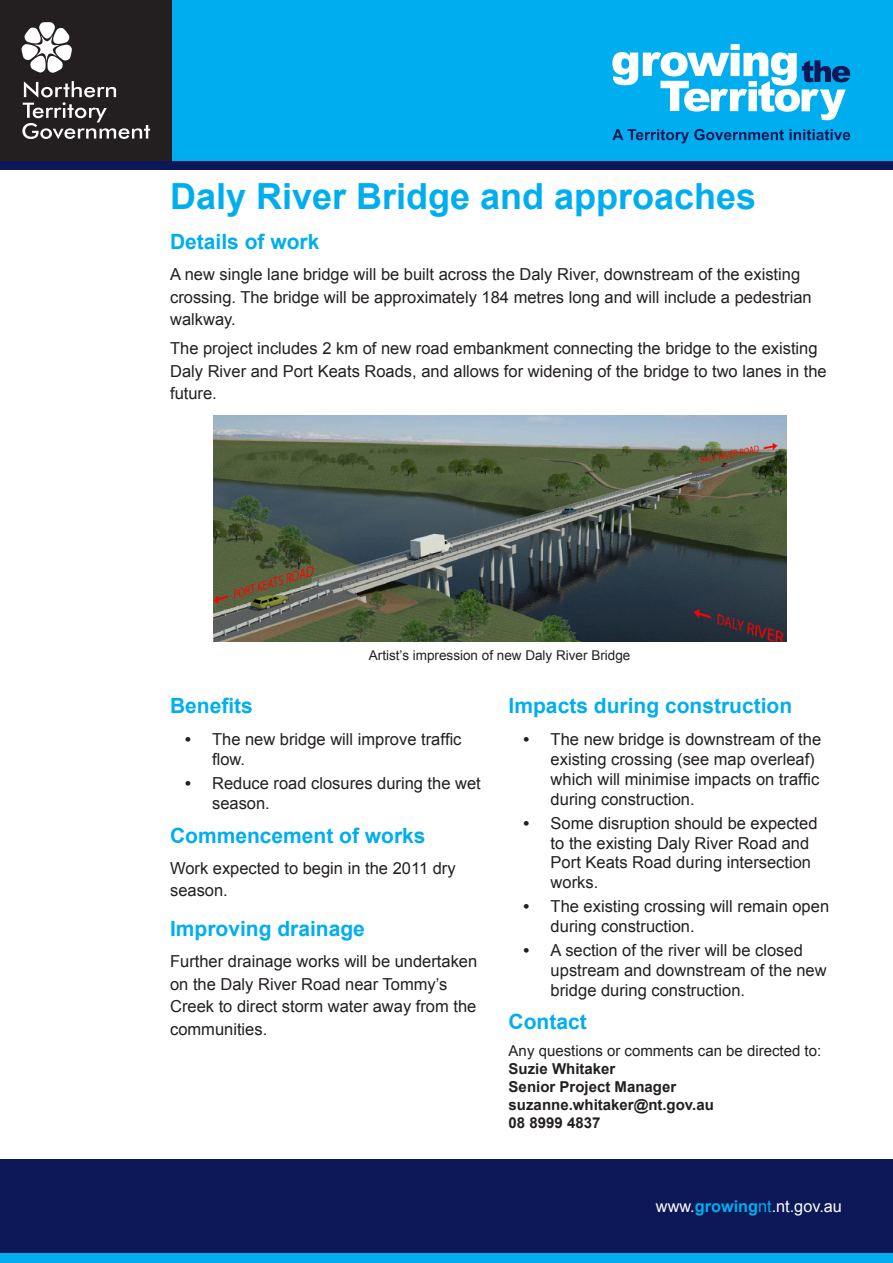
<style>
.page{position:relative;width:893px;height:1263px;background:#fff}
.page>*{position:absolute;margin:0;border:0;box-sizing:border-box;transform-origin:0 0}
.Bold_Body_Copy{font:700 36px "Arial";color:#00aeef}
.Heading_B{font:700 21px "Arial";color:#00aeef}
.Body_Copy{font:16.5px/22.5px "Arial";color:#231f20}
.Bold_Body_Copy-2{font:16.5px/19.8px "Arial";color:#231f20}
.t1{font:16.35px "Arial";color:#fff}
.Bold_Body_Copy-3{font:700 15px "Arial";color:#231f20}
.Bold_Body_Copy-4{font:15px "Arial";color:#231f20}
.Bold_Body_Copy-5{font:13.5px "Arial";color:#231f20}
.s1{font-weight:700}
.s2{font-weight:700;color:#00aeef}
.s3{color:#00aeef}
</style>
<div class="page">
<div style="left:172px;top:0;width:721px;height:161px;background:#00aeef"></div>
<svg style="left:612px;top:44px;width:238px;height:76px"></svg>
<svg style="left:612px;top:129px;width:238px;height:14px;background:#0380c1"></svg>
<div style="left:0;top:1159px;width:893px;height:94px;background:#0d1858"></div>
<div style="left:0;top:1253px;width:893px;height:10px;background:#00aeef"></div>
<div style="left:0;top:161px;width:893px;height:9px;background:#0d1858"></div>
<div style="left:0;top:0;width:172px;height:161px;background:#231f20"></div>
<svg style="left:22px;top:22px;width:50px;height:51px"></svg>
<svg style="left:22px;top:81px;width:128px;height:58px"></svg>
<img style="left:213px;top:415px;width:573px;height:227px">
<p class="Bold_Body_Copy" style="left:170px;top:173px;width:588px">Daly River Bridge and approaches</p>
<p class="Heading_B" style="left:170px;top:228px;width:151px">Details of work</p>
<p class="Body_Copy" style="left:170px;top:263px;width:643px">A new single lane bridge will be built across the Daly River, downstream of the existing crossing. The bridge will be approximately 184 metres long and will include a pedestrian walkway.</p>
<p class="Body_Copy" style="left:170px;top:337px;width:658px">The project includes 2 km of new road embankment connecting the bridge to the existing<br>Daly River and Port Keats Roads, and allows for widening of the bridge to two lanes in the future.</p>
<p class="Bold_Body_Copy-5" style="left:369px;top:646px;width:263px">Artist’s impression of new Daly River Bridge</p>
<p class="Heading_B" style="left:170px;top:691px;width:84px">Benefits</p>
<p class="Bold_Body_Copy-2" style="left:212px;top:730px;width:251px;text-indent:-27px"><span class="s1">•</span> The new bridge will improve traffic flow.</p>
<p class="Bold_Body_Copy-2" style="left:212px;top:774px;width:270px;text-indent:-27px"><span class="s1">•</span> Reduce road closures during the wet season.</p>
<p class="Heading_B" style="left:170px;top:821px;width:257px">Commencement of works</p>
<p class="Body_Copy" style="left:170px;top:857px;width:287px">Work expected to begin in the 2011 dry season.</p>
<p class="Heading_B" style="left:170px;top:915px;width:196px">Improving drainage</p>
<p class="Body_Copy" style="left:170px;top:950px;width:309px">Further drainage works will be undertaken on the Daly River Road near Tommy’s<br>Creek to direct storm water away from the communities.</p>
<p class="Heading_B" style="left:509px;top:691px;width:285px">Impacts during construction</p>
<p class="Bold_Body_Copy-2" style="left:551px;top:730px;width:272px;text-indent:-27px"><span class="s1">•</span> The new bridge is downstream of the existing crossing (see map overleaf) which will minimise impacts on traffic during construction.</p>
<p class="Bold_Body_Copy-2" style="left:551px;top:813px;width:268px;text-indent:-27px"><span class="s1">•</span> Some disruption should be expected to the existing Daly River Road and<br>Port Keats Road during intersection works.</p>
<p class="Bold_Body_Copy-2" style="left:551px;top:897px;width:280px;text-indent:-27px"><span class="s1">•</span> The existing crossing will remain open during construction.</p>
<p class="Bold_Body_Copy-2" style="left:551px;top:940px;width:278px;text-indent:-27px"><span class="s1">•</span> A section of the river will be closed upstream and downstream of the new bridge during construction.</p>
<p class="Heading_B" style="left:509px;top:1008px;width:80px">Contact</p>
<p class="Bold_Body_Copy-4" style="left:509px;top:1041px;width:314px">Any questions or comments can be directed to:</p>
<p class="Bold_Body_Copy-3" style="left:509px;top:1059px;width:108px">Suzie Whitaker</p>
<p class="Bold_Body_Copy-3" style="left:509px;top:1077px;width:169px">Senior Project Manager</p>
<p class="Bold_Body_Copy-3" style="left:509px;top:1095px;width:207px">suzanne.whitaker@nt.gov.au</p>
<p class="Bold_Body_Copy-3" style="left:509px;top:1113px;width:93px">08 8999 4837</p>
<p class="t1" style="left:656px;top:1195px;width:188px">www.<span class="s2">growing</span><span class="s3">nt</span>.nt.gov.au</p>
</div>
